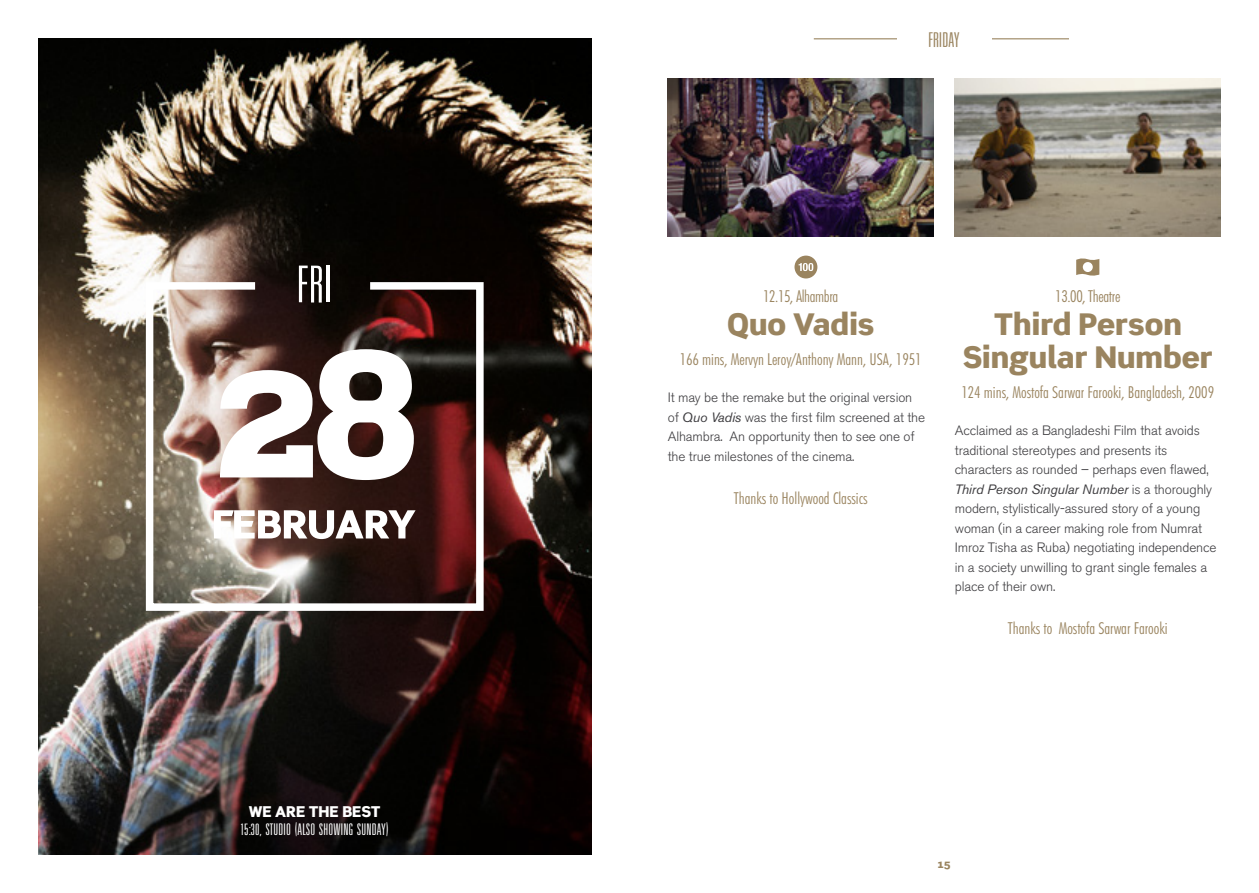
<style>
.page{position:relative;width:1259px;height:893px;background:#fff}
.page>*{position:absolute;margin:0;border:0;box-sizing:border-box;transform-origin:0 0}
.t1{font:900 174px "Scene";color:#fff}
.t2{font:300 52.5px "Univers Ultra Condensed BQ";color:#fff}
.t3{font:900 30px/33px "Scene";color:#9a845f;text-align:center}
.t4{font:300 21px "Univers Ultra Condensed BQ";letter-spacing:.02em;color:#9a845f}
.t5{font:300 condensed 16.5px "Futura BT";color:#9a845f}
.t6{font:300 16.5px "Univers Ultra Condensed BQ";letter-spacing:.03em;color:#fff}
.t7{font:300 condensed 16.5px "Futura BT";letter-spacing:-.02em;color:#9a845f}
.t8{font:900 15px "Scene";color:#fff}
.t9{font:300 13.5px/19.5px "Akzidenz Grotesk BE";letter-spacing:-.01em;color:#3e3d40}
.t10{font:900 10.5px "Scene";color:#9a845f}
.s1{font-weight:400;font-style:italic}
</style>
<div class="page">
<hr style="left:814px;top:38px;width:255px;height:1px;background:#9a845f">
<div style="left:896px;top:31px;width:95px;height:22px;background:#fff"></div>
<img style="left:38px;top:38px;width:553px;height:817px">
<img style="left:142px;top:278px;width:345px;height:337px">
<img style="left:668px;top:79px;width:265px;height:157px">
<img style="left:955px;top:79px;width:265px;height:157px">
<svg style="left:1076px;top:258px;width:23px;height:18px"></svg>
<div style="left:1082px;top:262px;width:10px;height:10px;background:#fff;border-radius:50%"></div>
<div style="left:794px;top:256px;width:23px;height:22px;background:#9a845f;border-radius:50%"></div>
<svg style="left:798px;top:263px;width:15px;height:8px"></svg>
<h2 class="t2" style="left:298px;top:256px;width:35px">FRI</h2>
<h1 class="t1" style="left:210px;top:302px;width:213px">28</h1>
<p class="t8" style="left:249px;top:802px;width:133px">WE ARE THE BEST</p>
<p class="t6" style="left:241px;top:820px;width:150px">15:30, STUDIO (ALSO SHOWING SUNDAY)</p>
<h3 class="t4" style="left:928px;top:28px;width:33px">FRIDAY</h3>
<p class="t7" style="left:763px;top:286px;width:77px">12.15, Alhambra</p>
<h3 class="t3" style="left:727px;top:307px;width:149px">Quo Vadis</h3>
<p class="t5" style="left:680px;top:349px;width:243px">166 mins, Mervyn Leroy/Anthony Mann, USA, 1951</p>
<p class="t9" style="left:668px;top:388px;width:259px">It may be the remake but the original version of <span class="s1">Quo Vadis</span> was the first film screened at the Alhambra. An opportunity then to see one of the true milestones of the cinema.</p>
<p class="t5" style="left:734px;top:488px;width:135px">Thanks to Hollywood Classics</p>
<p class="t7" style="left:1055px;top:286px;width:67px">13.00, Theatre</p>
<h3 class="t3" style="left:962px;top:307px;width:251px">Third Person<br>Singular Number</h3>
<p class="t5" style="left:961px;top:382px;width:254px">124 mins, Mostofa Sarwar Farooki, Bangladesh, 2009</p>
<p class="t9" style="left:955px;top:421px;width:263px">Acclaimed as a Bangladeshi Film that avoids traditional stereotypes and presents its characters as rounded – perhaps even flawed, <span class="s1">Third Person Singular Number</span> is a thoroughly modern, stylistically-assured story of a young woman (in a career making role from Numrat Imroz Tisha as Ruba) negotiating independence in a society unwilling to grant single females a place of their own.</p>
<p class="t5" style="left:1008px;top:618px;width:161px">Thanks to Mostofa Sarwar Farooki</p>
<p class="t10" style="left:937px;top:858px;width:14px">15</p>
</div>
